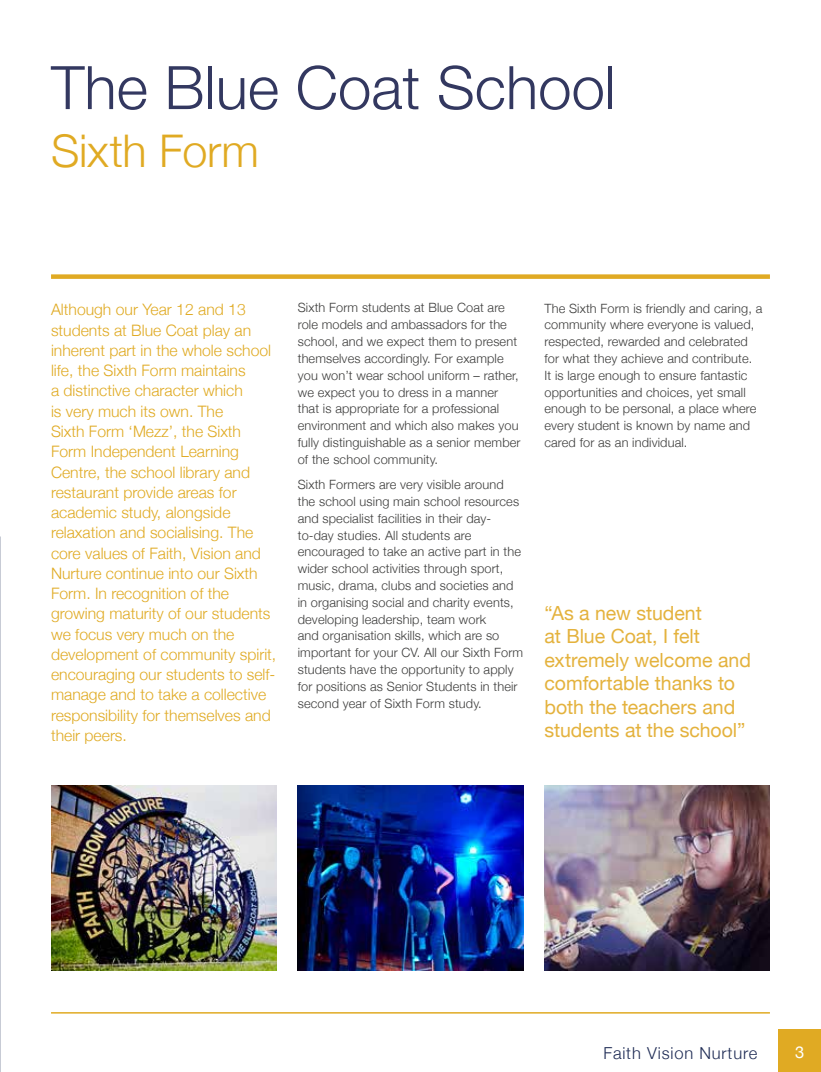
<style>
.page{position:relative;width:821px;height:1072px;background:#fff}
.page>*{position:absolute;margin:0;border:0;box-sizing:border-box;transform-origin:0 0}
.t1{font:300 60px "Helvetica Neue";color:#333860}
.t2{font:300 45px "Helvetica Neue";letter-spacing:-.005em;color:#e0aa23}
.t3{font:19.5px/23.4px "Helvetica Neue";color:#e4b23d}
.t4{font:300 16.5px "Helvetica Neue";letter-spacing:.05em;color:#202d56}
.t5{font:16.5px "Helvetica Neue";color:#fff}
.t6{font:300 15.75px/20.2px "Helvetica Neue";color:#e0aa23}
.t7{font:300 12.75px/16.8px "Helvetica Neue";letter-spacing:.01em;color:#3c3c3b}
</style>
<div class="page">
<div style="left:778px;top:1029px;width:43px;height:42px;background:#e0aa23"></div>
<img style="left:51px;top:786px;width:225px;height:185px">
<div style="left:51px;top:274px;width:719px;height:5px;background:#e0aa23"></div>
<hr style="left:51px;top:1012px;width:719px;height:1px;background:#e0aa23">
<img style="left:297px;top:786px;width:226px;height:185px">
<img style="left:544px;top:786px;width:226px;height:185px">
<h1 class="t1" style="left:51px;top:39px;width:566px">The Blue Coat School</h1>
<h2 class="t2" style="left:51px;top:114px;width:209px">Sixth Form</h2>
<p class="t6" style="left:51px;top:298px;width:227px">Although our Year 12 and 13 students at Blue Coat play an inherent part in the whole school life, the Sixth Form maintains<br>a distinctive character which<br>is very much its own. The<br>Sixth Form ‘Mezz’, the Sixth<br>Form Independent Learning<br>Centre, the school library and restaurant provide areas for academic study, alongside relaxation and socialising. The core values of Faith, Vision and<br>Nurture continue into our Sixth<br>Form. In recognition of the growing maturity of our students we focus very much on the development of community spirit, encouraging our students to self&shy;manage and to take a collective responsibility for themselves and their peers.</p>
<p class="t7" style="left:298px;top:298px;width:224px">Sixth Form students at Blue Coat are role models and ambassadors for the school, and we expect them to present themselves accordingly. For example you won’t wear school uniform – rather, we expect you to dress in a manner that is appropriate for a professional environment and which also makes you fully distinguishable as a senior member of the school community.</p>
<p class="t7" style="left:298px;top:475px;width:227px">Sixth Formers are very visible around the school using main school resources and specialist facilities in their day&shy;to-day studies. All students are encouraged to take an active part in the wider school activities through sport, music, drama, clubs and societies and in organising social and charity events, developing leadership, team work<br>and organisation skills, which are so important for your CV. All our Sixth Form students have the opportunity to apply for positions as Senior Students in their second year of Sixth Form study.</p>
<p class="t7" style="left:544px;top:299px;width:219px">The Sixth Form is friendly and caring, a community where everyone is valued, respected, rewarded and celebrated for what they achieve and contribute.<br>It is large enough to ensure fantastic opportunities and choices, yet small enough to be personal, a place where every student is known by name and cared for as an individual.</p>
<h3 class="t3" style="left:544px;top:602px;width:208px">“As a new student<br>at Blue Coat, I felt extremely welcome and comfortable thanks to both the teachers and students at the school”</h3>
<p class="t4" style="left:603px;top:1039px;width:155px">Faith Vision Nurture</p>
<p class="t5" style="left:795px;top:1040px;width:11px">3</p>
</div>
